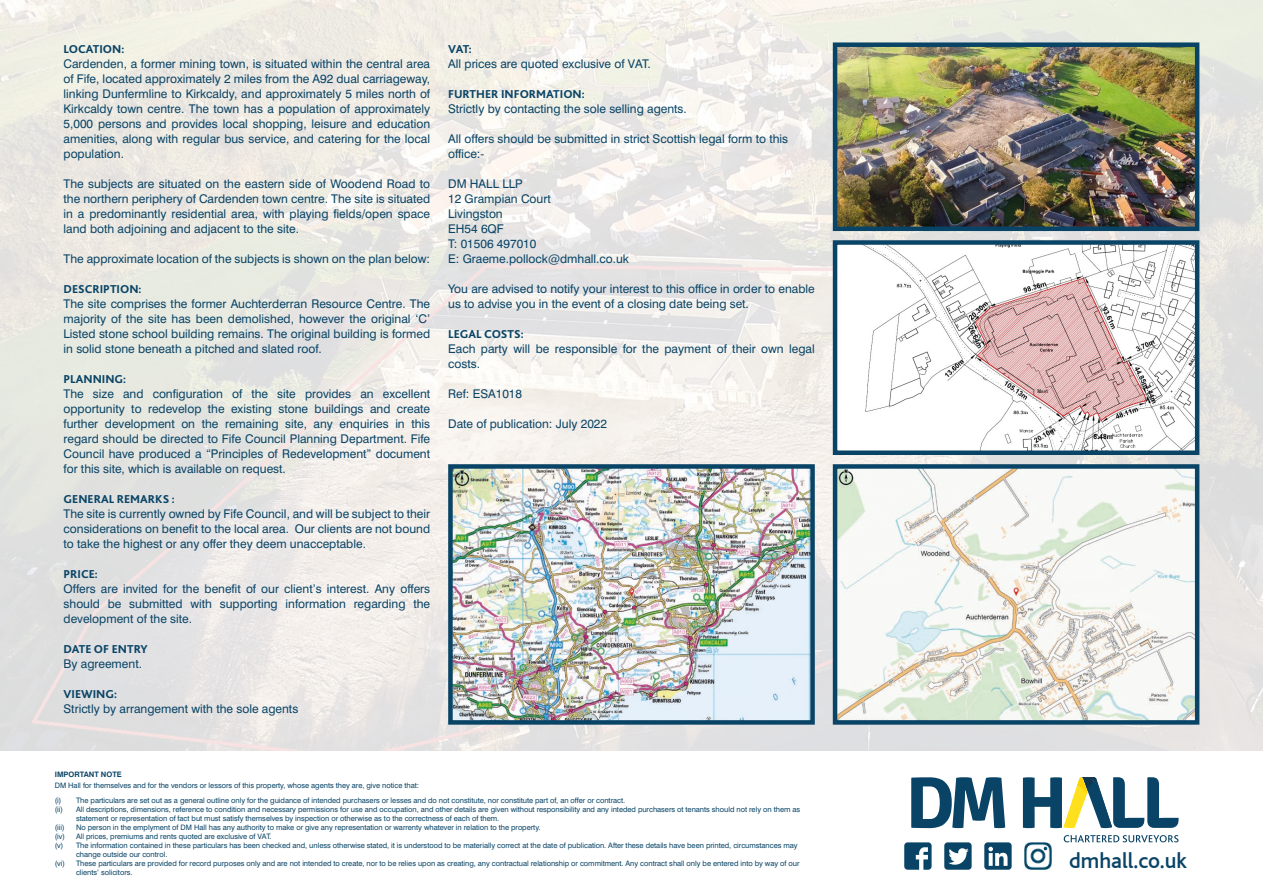
<style>
.page{position:relative;width:1263px;height:893px;background:#fff}
.page>*{position:absolute;margin:0;border:0;box-sizing:border-box;transform-origin:0 0}
.t1{font:500 22.5px "Bliss";color:#094466}
.t2{font:12px/15px "Swiss 721 BT";color:#094466;text-align:justify}
.t3{font:800 12px "Bliss 2";color:#094466}
.t4{font:7.5px/9px "Swiss 721 BT";letter-spacing:-.005em;color:#094466}
.t5{font:700 7.5px "Swiss 721 BT";letter-spacing:-.005em;color:#094466}
</style>
<div class="page">
<img style="left:0;top:0;width:1263px;height:750px">
<svg style="left:904px;top:842px;width:27px;height:28px"></svg>
<div style="left:944px;top:842px;width:28px;height:28px;background:#094466;border-radius:3px"></div>
<svg style="left:948px;top:848px;width:20px;height:17px"></svg>
<div style="left:984px;top:842px;width:28px;height:28px;background:#094466;border-radius:3px"></div>
<svg style="left:988px;top:847px;width:19px;height:19px"></svg>
<img style="left:1024px;top:842px;width:28px;height:28px">
<svg style="left:911px;top:777px;width:94px;height:51px"></svg>
<svg style="left:1064px;top:835px;width:114px;height:7px"></svg>
<svg style="left:1023px;top:777px;width:155px;height:51px"></svg>
<img style="left:453px;top:469px;width:357px;height:251px">
<div style="left:448px;top:464px;width:367px;height:261px;border:4px solid #094466"></div>
<img style="left:838px;top:469px;width:356px;height:251px">
<div style="left:833px;top:464px;width:366px;height:261px;border:4px solid #094466"></div>
<img style="left:838px;top:245px;width:356px;height:205px">
<div style="left:833px;top:240px;width:366px;height:215px;border:4px solid #094466"></div>
<img style="left:838px;top:47px;width:356px;height:179px">
<div style="left:833px;top:42px;width:366px;height:189px;border:4px solid #094466"></div>
<p class="t3" style="left:64px;top:42px;width:62px">LOCATION:</p>
<p class="t2" style="left:64px;top:56px;width:368px">Cardenden, a former mining town, is situated within the central area of Fife, located approximately 2 miles from the A92 dual carriageway, linking Dunfermline to Kirkcaldy, and approximately 5 miles north of Kirkcaldy town centre. The town has a population of approximately 5,000 persons and provides local shopping, leisure and education amenities, along with regular bus service, and catering for the local population.</p>
<p class="t2" style="left:64px;top:176px;width:368px">The subjects are situated on the eastern side of Woodend Road to the northern periphery of Cardenden town centre. The site is situated in a predominantly residential area, with playing fields/open space land both adjoining and adjacent to the site.</p>
<p class="t2" style="left:64px;top:251px;width:368px">The approximate location of the subjects is shown on the plan below:</p>
<p class="t3" style="left:64px;top:282px;width:79px">DESCRIPTION:</p>
<p class="t2" style="left:64px;top:296px;width:368px">The site comprises the former Auchterderran Resource Centre. The majority of the site has been demolished, however the original ‘C’ Listed stone school building remains. The original building is formed in solid stone beneath a pitched and slated roof.</p>
<p class="t3" style="left:64px;top:372px;width:64px">PLANNING:</p>
<p class="t2" style="left:64px;top:386px;width:368px">The size and configuration of the site provides an excellent opportunity to redevelop the existing stone buildings and create further development on the remaining site, any enquiries in this regard should be directed to Fife Council Planning Department. Fife Council have produced a “Principles of Redevelopment” document for this site, which is available on request.</p>
<p class="t3" style="left:64px;top:492px;width:113px">GENERAL REMARKS :</p>
<p class="t2" style="left:64px;top:506px;width:368px">The site is currently owned by Fife Council, and will be subject to their considerations on benefit to the local area. Our clients are not bound to take the highest or any offer they deem unacceptable.</p>
<p class="t3" style="left:64px;top:567px;width:36px">PRICE:</p>
<p class="t2" style="left:64px;top:581px;width:368px">Offers are invited for the benefit of our client’s interest. Any offers should be submitted with supporting information regarding the development of the site.</p>
<p class="t3" style="left:64px;top:642px;width:86px">DATE OF ENTRY</p>
<p class="t2" style="left:64px;top:656px;width:80px">By agreement.</p>
<p class="t3" style="left:64px;top:687px;width:55px">VIEWING:</p>
<p class="t2" style="left:64px;top:701px;width:236px">Strictly by arrangement with the sole agents</p>
<p class="t3" style="left:448px;top:42px;width:25px">VAT:</p>
<p class="t2" style="left:448px;top:56px;width:204px">All prices are quoted exclusive of VAT.</p>
<p class="t3" style="left:448px;top:87px;width:138px">FURTHER INFORMATION:</p>
<p class="t2" style="left:448px;top:101px;width:240px">Strictly by contacting the sole selling agents.</p>
<p class="t2" style="left:448px;top:131px;width:342px">All offers should be submitted in strict Scottish legal form to this office:-</p>
<p class="t2" style="left:448px;top:176px;width:182px;text-align:left">DM HALL LLP<br>12 Grampian Court<br>Livingston<br>EH54 6QF<br>T: 01506 497010<br>E: Graeme.pollock@dmhall.co.uk</p>
<p class="t2" style="left:448px;top:281px;width:368px">You are advised to notify your interest to this office in order to enable us to advise you in the event of a closing date being set.</p>
<p class="t3" style="left:448px;top:327px;width:77px">LEGAL COSTS:</p>
<p class="t2" style="left:448px;top:341px;width:368px">Each party will be responsible for the payment of their own legal costs.</p>
<p class="t2" style="left:448px;top:386px;width:75px">Ref: ESA1018</p>
<p class="t2" style="left:448px;top:416px;width:160px">Date of publication: July 2022</p>
<p class="t5" style="left:55px;top:770px;width:68px">IMPORTANT NOTE</p>
<p class="t4" style="left:55px;top:778px;width:572px;line-height:15px">DM Hall for themselves and for the vendors or lessors of this property, whose agents they are, give notice that:<br>(i) The particulars are set out as a general outline only for the guidance of intended purchasers or lesses and do not constitute, nor constitute part of, an offer or contract.</p>
<p class="t4" style="left:55px;top:805px;width:10px">(ii)</p>
<p class="t4" style="left:76px;top:805px;width:726px">All descriptions, dimensions, reference to condition and necessary permissions for use and occupation, and other details are given without responsibility and any inteded purchasers ot tenants should not rely on them as statement or representation of fact but must satisfy themselves by inspection or otherwise as to the correctness of each of them.</p>
<p class="t4" style="left:55px;top:823px;width:11px">(iii)</p>
<p class="t4" style="left:76px;top:823px;width:466px">No person in the emplyment of DM Hall has any authority to make or give any representation or warrenty whatever in relation to the property.</p>
<p class="t4" style="left:55px;top:832px;width:218px">(iv) All prices, premiums and rents quoted are exclusive of VAT.</p>
<p class="t4" style="left:55px;top:841px;width:744px">(v) The information contained in these particulars has been checked and, unless otherwise stated, it is understood to be materially correct at the date of publication. After these details have been printed, circumstances may</p>
<p class="t4" style="left:76px;top:850px;width:93px">change outside our control.</p>
<p class="t4" style="left:55px;top:859px;width:12px">(vi)</p>
<p class="t4" style="left:76px;top:859px;width:725px">These particulars are provided for record purposes only and are not intended to create, nor to be relies upon as creating, any contractual relationship or commitment. Any contract shall only be entered into by way of our clients’ solicitors.</p>
<h1 class="t1" style="left:1069px;top:849px;width:119px">dmhall.co.uk</h1>
</div>
